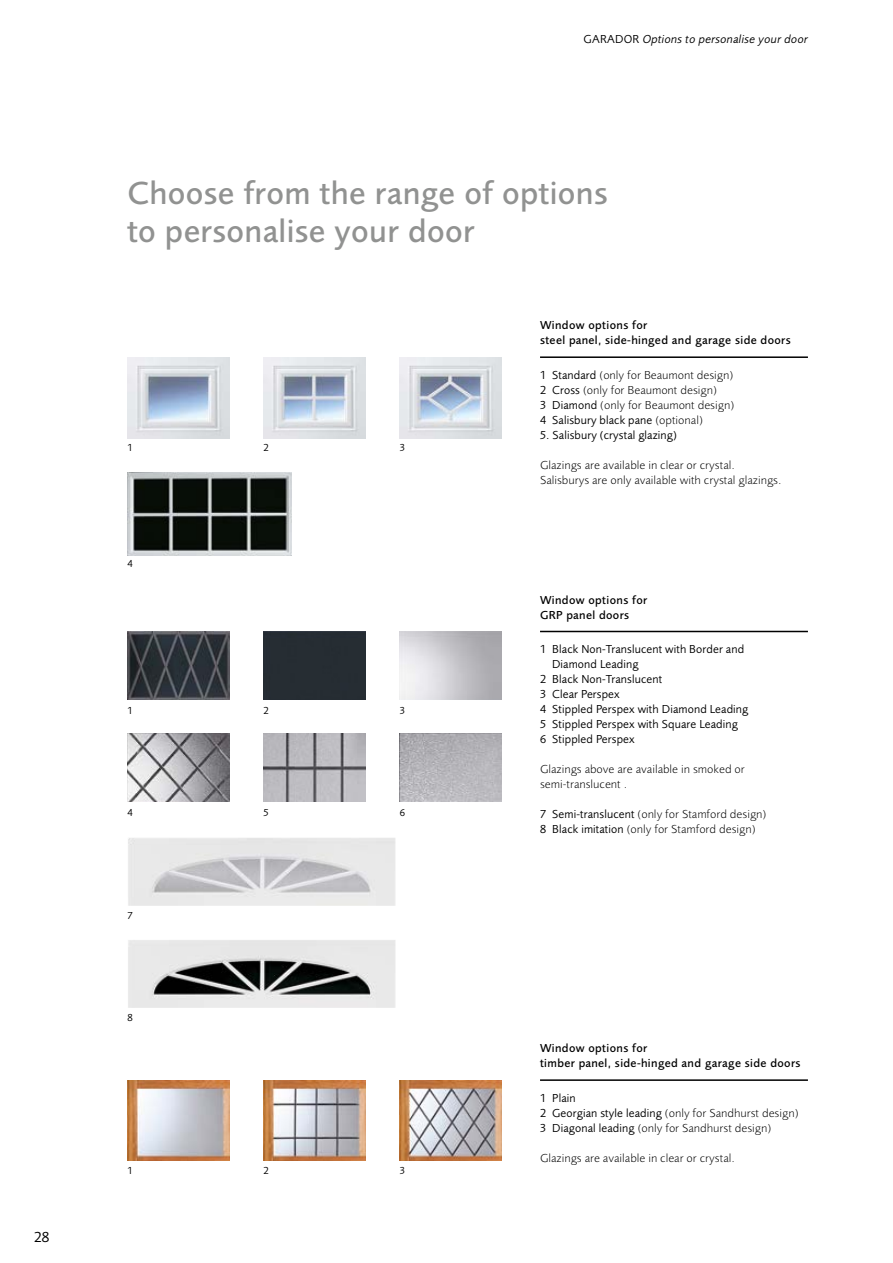
<style>
.page{position:relative;width:893px;height:1263px;background:#fff}
.page>*{position:absolute;margin:0;border:0;box-sizing:border-box;transform-origin:0 0}
.t1{font:500 33px/38.2px "Foundry Sans";letter-spacing:.01em;color:#919291}
.t2{font:15px "Foundry Sans";color:#000}
.t3{font:300 12px/15px "Foundry Sans";letter-spacing:.01em;color:#000}
.t4{font:12px "Foundry Sans";letter-spacing:.01em;color:#000}
.t5{font:500 12px/15px "Foundry Sans";letter-spacing:.03em;color:#000}
.t6{font:italic 12px "Foundry Sans";letter-spacing:.02em;color:#000}
.t7{font:10.5px "Foundry Sans";color:#000}
.s1{font-style:normal}
.s2{font-weight:400}
</style>
<div class="page">
<img style="left:400px;top:733px;width:102px;height:68px">
<hr style="left:540px;top:356px;width:268px;height:2px;background:#000">
<img style="left:128px;top:357px;width:102px;height:81px">
<img style="left:128px;top:472px;width:163px;height:83px">
<img style="left:264px;top:357px;width:102px;height:81px">
<img style="left:400px;top:357px;width:102px;height:81px">
<img style="left:264px;top:1080px;width:102px;height:81px">
<img style="left:128px;top:1080px;width:102px;height:81px">
<img style="left:400px;top:1080px;width:102px;height:81px">
<hr style="left:540px;top:1079px;width:268px;height:2px;background:#000">
<hr style="left:540px;top:631px;width:268px;height:1px;background:#000">
<img style="left:128px;top:631px;width:102px;height:68px">
<img style="left:128px;top:838px;width:267px;height:68px">
<img style="left:128px;top:940px;width:267px;height:68px">
<div style="left:264px;top:631px;width:102px;height:68px;background:#262d33"></div>
<img style="left:128px;top:733px;width:102px;height:68px">
<img style="left:264px;top:733px;width:102px;height:68px">
<p class="t2" style="left:34px;top:1228px;width:17px">28</p>
<p class="t6" style="left:584px;top:32px;width:226px"><span class="s1">GARADOR</span> Options to personalise your door</p>
<h1 class="t1" style="left:128px;top:174px;width:482px">Choose from the range of options to personalise your door</h1>
<p class="t7" style="left:128px;top:441px;width:7px">1</p>
<p class="t7" style="left:128px;top:557px;width:7px">4</p>
<p class="t7" style="left:128px;top:705px;width:7px">1</p>
<p class="t7" style="left:264px;top:441px;width:7px">2</p>
<p class="t7" style="left:400px;top:441px;width:7px">3</p>
<p class="t7" style="left:264px;top:705px;width:7px">2</p>
<p class="t7" style="left:400px;top:705px;width:7px">3</p>
<p class="t7" style="left:128px;top:807px;width:7px">4</p>
<p class="t7" style="left:264px;top:807px;width:7px">5</p>
<p class="t7" style="left:400px;top:807px;width:7px">6</p>
<p class="t7" style="left:128px;top:909px;width:7px">7</p>
<p class="t7" style="left:128px;top:1011px;width:7px">8</p>
<p class="t7" style="left:128px;top:1164px;width:7px">1</p>
<p class="t7" style="left:264px;top:1164px;width:7px">2</p>
<p class="t7" style="left:400px;top:1164px;width:7px">3</p>
<p class="t5" style="left:540px;top:318px;width:252px">Window options for<br>steel panel, side-hinged and garage side doors</p>
<p class="t3" style="left:540px;top:367px;width:196px"><span class="s2">1 Standard</span> (only for Beaumont design)<br><span class="s2">2 Cross</span> (only for Beaumont design)<br><span class="s2">3 Diamond</span> (only for Beaumont design)<br><span class="s2">4 Salisbury black pane</span> (optional)</p>
<p class="t4" style="left:540px;top:428px;width:138px">5. Salisbury (crystal glazing)</p>
<p class="t3" style="left:540px;top:457px;width:243px">Glazings are available in clear or crystal.<br>Salisburys are only available with crystal glazings.</p>
<p class="t5" style="left:540px;top:592px;width:109px">Window options for<br>GRP panel doors</p>
<p class="t4" style="left:540px;top:642px;width:206px">1 Black Non-Translucent with Border and</p>
<p class="t4" style="left:552px;top:657px;width:88px">Diamond Leading</p>
<p class="t4" style="left:540px;top:672px;width:124px">2 Black Non-Translucent</p>
<p class="t4" style="left:540px;top:687px;width:81px">3 Clear Perspex</p>
<p class="t4" style="left:540px;top:702px;width:210px">4 Stippled Perspex with Diamond Leading</p>
<p class="t4" style="left:540px;top:717px;width:199px">5 Stippled Perspex with Square Leading</p>
<p class="t4" style="left:540px;top:732px;width:96px">6 Stippled Perspex</p>
<p class="t3" style="left:540px;top:762px;width:206px">Glazings above are available in smoked or semi-translucent .</p>
<p class="t3" style="left:540px;top:807px;width:228px"><span class="s2">7 Semi-translucent</span> (only for Stamford design)<br><span class="s2">8 Black imitation</span> (only for Stamford design)</p>
<p class="t5" style="left:540px;top:1041px;width:262px">Window options for<br>timber panel, side-hinged and garage side doors</p>
<p class="t3" style="left:540px;top:1090px;width:260px"><span class="s2">1 Plain<br>2 Georgian style leading</span> (only for Sandhurst design)<br><span class="s2">3 Diagonal leading</span> (only for Sandhurst design)</p>
<p class="t3" style="left:540px;top:1150px;width:196px">Glazings are available in clear or crystal.</p>
</div>
